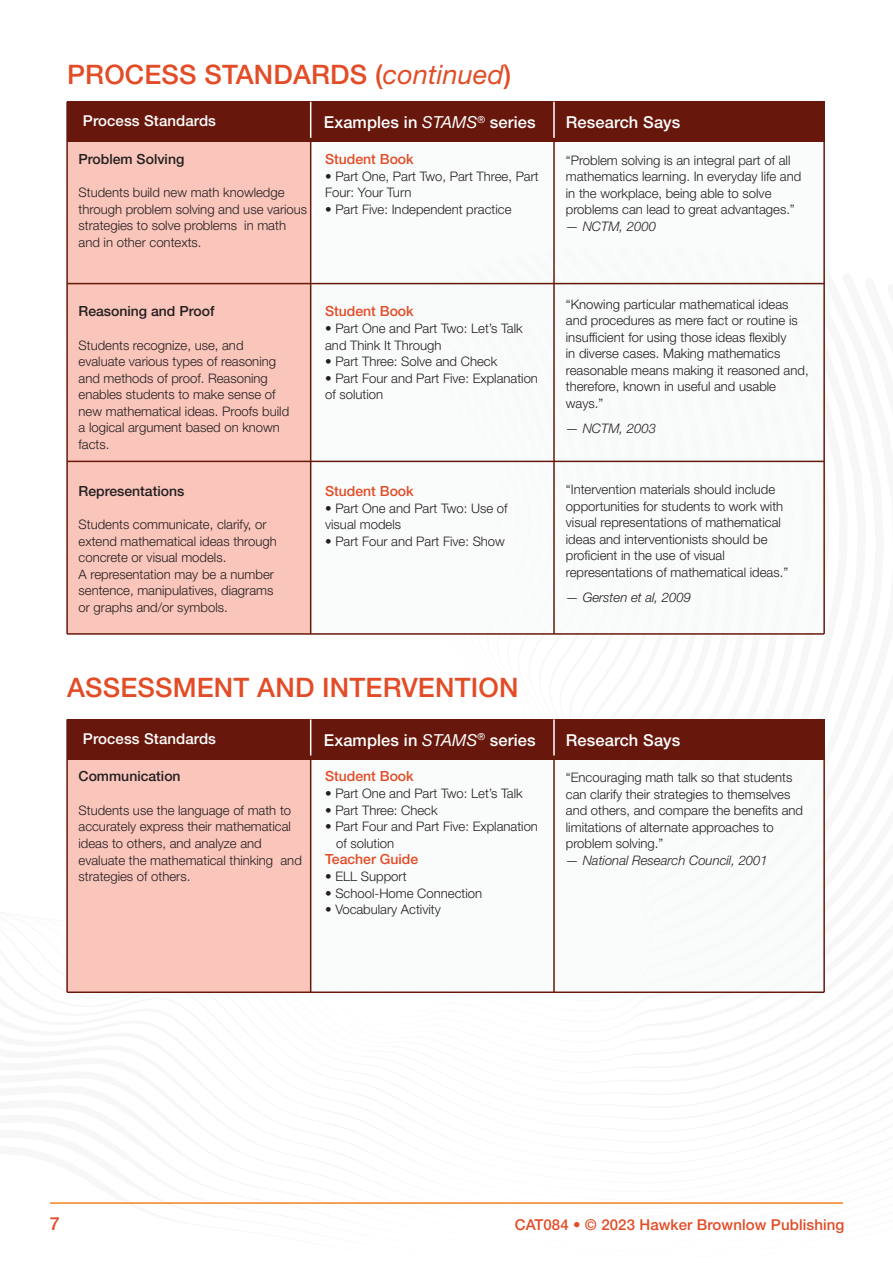
<style>
.page{position:relative;width:893px;height:1263px;background:#fff}
.page>*{position:absolute;margin:0;border:0;box-sizing:border-box;transform-origin:0 0}
.t1{font:500 26.85px "Helvetica Neue LT Std";letter-spacing:.005em;color:#e24c26}
.t2{font:500 18px "Helvetica Neue LT Std";color:#e24c26}
.t3{font:500 16.5px "Helvetica Neue LT Std";letter-spacing:.005em;color:#fff}
.t4{font:500 15px "Helvetica Neue LT Std";letter-spacing:.005em;color:#e24c26}
.t5{font:500 15px "Helvetica Neue LT Std";letter-spacing:.005em;color:#fff}
.t6{font:500 13.95px "Helvetica Neue LT Std";color:#231f20}
.t7{font:500 13.95px "Helvetica Neue LT Std";color:#e24c26}
.t8{font:300 13.05px/16.5px "Helvetica Neue LT Std";color:#231f20}
.t9{font:italic 300 13.05px "Helvetica Neue LT Std";color:#231f20}
.s1{font-weight:400;font-style:italic}
.s2{font-family:"Helvetica Neue";font-weight:400;font-style:italic}
</style>
<div class="page">
<hr style="left:50px;top:1202px;width:793px;height:2px;background:#f58220">
<div style="left:315px;top:143px;width:513px;height:180px;background:#f9fafa"></div>
<div style="left:67px;top:102px;width:244px;height:532px;background:#fac5bb"></div>
<div style="left:311px;top:284px;width:513px;height:177px;background:#f9fafa"></div>
<div style="left:311px;top:461px;width:513px;height:173px;background:#f9fafa"></div>
<div style="left:67px;top:102px;width:757px;height:40px;background:#67170b"></div>
<hr style="left:66px;top:102px;width:2px;height:532px;background:#67190c">
<hr style="left:67px;top:633px;width:757px;height:2px;background:#67190c">
<hr style="left:67px;top:461px;width:757px;height:1px;background:#67190c">
<hr style="left:67px;top:283px;width:757px;height:1px;background:#67190c">
<hr style="left:823px;top:102px;width:2px;height:532px;background:#67190c">
<hr style="left:310px;top:102px;width:1px;height:532px;background:#67190c">
<hr style="left:310px;top:102px;width:1px;height:36px;background:#fff">
<hr style="left:553px;top:102px;width:2px;height:532px;background:#67190c">
<hr style="left:553px;top:102px;width:2px;height:36px;background:#fff">
<div style="left:311px;top:760px;width:513px;height:232px;background:#f9fafa"></div>
<div style="left:67px;top:719px;width:244px;height:273px;background:#fac5bb"></div>
<div style="left:67px;top:719px;width:757px;height:41px;background:#67170b"></div>
<hr style="left:66px;top:719px;width:2px;height:273px;background:#67190c">
<hr style="left:67px;top:991px;width:757px;height:2px;background:#67190c">
<hr style="left:823px;top:719px;width:2px;height:273px;background:#67190c">
<hr style="left:310px;top:719px;width:1px;height:273px;background:#67190c">
<hr style="left:310px;top:719px;width:1px;height:36px;background:#fff">
<hr style="left:553px;top:719px;width:2px;height:273px;background:#67190c">
<hr style="left:553px;top:719px;width:2px;height:36px;background:#fff">
<h1 class="t1" style="left:67px;top:58px;width:446px">PROCESS STANDARDS (<span class="s1">continued</span>)</h1>
<p class="t5" style="left:83px;top:112px;width:135px">Process Standards</p>
<p class="t3" style="left:324px;top:112px;width:213px">Examples in <span class="s2">STAMS</span><sup>®</sup> series</p>
<p class="t3" style="left:566px;top:112px;width:116px">Research Says</p>
<p class="t6" style="left:79px;top:151px;width:107px">Problem Solving</p>
<p class="t8" style="left:79px;top:184px;width:230px">Students build new math knowledge through problem solving and use various strategies to solve problems in math and in other contexts.</p>
<p class="t7" style="left:325px;top:151px;width:90px">Student Book</p>
<p class="t8" style="left:325px;top:168px;width:215px">• Part One, Part Two, Part Three, Part<br>Four: Your Turn</p>
<p class="t8" style="left:325px;top:201px;width:188px">• Part Five: Independent practice</p>
<p class="t8" style="left:566px;top:152px;width:237px">“Problem solving is an integral part of all mathematics learning. In everyday life and in the workplace, being able to solve problems can lead to great advantages.”</p>
<p class="t9" style="left:566px;top:218px;width:92px">— NCTM, 2000</p>
<p class="t6" style="left:79px;top:303px;width:137px">Reasoning and Proof</p>
<p class="t8" style="left:79px;top:337px;width:212px">Students recognize, use, and evaluate various types of reasoning and methods of proof. Reasoning enables students to make sense of new mathematical ideas. Proofs build a logical argument based on known facts.</p>
<p class="t6" style="left:79px;top:483px;width:107px">Representations</p>
<p class="t8" style="left:79px;top:516px;width:200px">Students communicate, clarify, or extend mathematical ideas through concrete or visual models.<br>A representation may be a number sentence, manipulatives, diagrams or graphs and/or symbols.</p>
<p class="t7" style="left:325px;top:303px;width:90px">Student Book</p>
<p class="t8" style="left:325px;top:320px;width:199px">• Part One and Part Two: Let’s Talk and Think It Through</p>
<p class="t8" style="left:325px;top:353px;width:174px">• Part Three: Solve and Check</p>
<p class="t8" style="left:325px;top:370px;width:214px">• Part Four and Part Five: Explanation of solution</p>
<p class="t7" style="left:325px;top:483px;width:90px">Student Book</p>
<p class="t8" style="left:325px;top:500px;width:184px">• Part One and Part Two: Use of visual models</p>
<p class="t8" style="left:325px;top:533px;width:181px">• Part Four and Part Five: Show</p>
<h1 class="t1" style="left:67px;top:671px;width:453px">ASSESSMENT AND INTERVENTION</h1>
<p class="t8" style="left:566px;top:296px;width:244px">“Knowing particular mathematical ideas and procedures as mere fact or routine is insufficient for using those ideas flexibly<br>in diverse cases. Making mathematics reasonable means making it reasoned and, therefore, known in useful and usable ways.”</p>
<p class="t9" style="left:566px;top:421px;width:92px">— NCTM, 2003</p>
<p class="t8" style="left:566px;top:481px;width:224px">“Intervention materials should include opportunities for students to work with visual representations of mathematical ideas and interventionists should be proficient in the use of visual representations of mathematical ideas.”</p>
<p class="t9" style="left:566px;top:590px;width:127px">— Gersten et al, 2009</p>
<p class="t5" style="left:83px;top:730px;width:135px">Process Standards</p>
<p class="t3" style="left:324px;top:730px;width:213px">Examples in <span class="s2">STAMS</span><sup>®</sup> series</p>
<p class="t3" style="left:566px;top:730px;width:116px">Research Says</p>
<p class="t6" style="left:79px;top:768px;width:104px">Communication</p>
<p class="t8" style="left:79px;top:802px;width:225px">Students use the language of math to accurately express their mathematical ideas to others, and analyze and evaluate the mathematical thinking and strategies of others.</p>
<p class="t7" style="left:325px;top:768px;width:90px">Student Book</p>
<p class="t8" style="left:325px;top:785px;width:199px">• Part One and Part Two: Let’s Talk</p>
<p class="t8" style="left:325px;top:802px;width:114px">• Part Three: Check</p>
<p class="t8" style="left:336px;top:818px;width:203px;text-indent:-11px">• Part Four and Part Five: Explanation of solution</p>
<p class="t7" style="left:325px;top:851px;width:95px">Teacher Guide</p>
<p class="t8" style="left:325px;top:868px;width:83px">• ELL Support</p>
<p class="t8" style="left:325px;top:884px;width:158px">• School-Home Connection</p>
<p class="t8" style="left:325px;top:901px;width:117px">• Vocabulary Activity</p>
<p class="t8" style="left:566px;top:769px;width:239px">“Encouraging math talk so that students can clarify their strategies to themselves and others, and compare the benefits and limitations of alternate approaches to problem solving.”</p>
<p class="t9" style="left:566px;top:852px;width:203px">— National Research Council, 2001</p>
<h2 class="t2" style="left:50px;top:1213px;width:12px">7</h2>
<p class="t4" style="left:515px;top:1216px;width:331px">CAT084 • © 2023 Hawker Brownlow Publishing</p>
</div>
